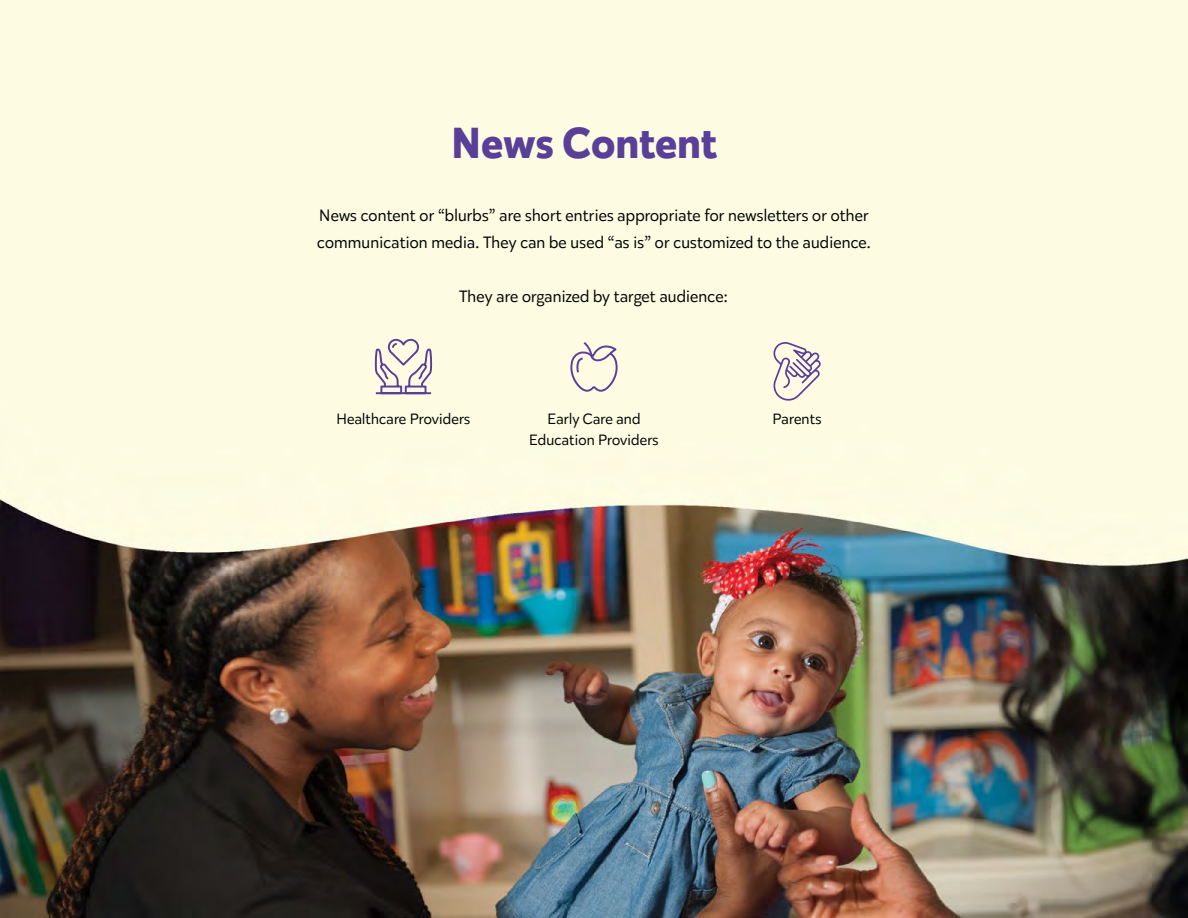
<style>
.page{position:relative;width:1188px;height:918px;background:#fff}
.page>*{position:absolute;margin:0;border:0;box-sizing:border-box;transform-origin:0 0}
.t1{font:700 43.5px "Karu";letter-spacing:.01em;color:#5a3f99}
.t2{font:16.5px/27px "Karu";letter-spacing:.01em;color:#000}
.t3{font:15px "Karu";letter-spacing:.01em;color:#000}
</style>
<div class="page">
<img style="left:0;top:0;width:1188px;height:918px">
<svg style="left:374px;top:337px;width:59px;height:58px;background:#d5ced1"></svg>
<svg style="left:568px;top:340px;width:52px;height:53px;background:#e4dfd7"></svg>
<svg style="left:772px;top:341px;width:49px;height:60px;background:#d9d2d2"></svg>
<h2 class="t1" style="left:451px;top:112px;width:267px">News Content</h2>
<p class="t2" style="left:317px;top:201px;width:555px">News content or “blurbs” are short entries appropriate for newsletters or other communication media. They can be used “as is” or customized to the audience.</p>
<p class="t2" style="left:459px;top:282px;width:271px">They are organized by target audience:</p>
<p class="t3" style="left:337px;top:408px;width:135px">Healthcare Providers</p>
<p class="t3" style="left:547px;top:408px;width:95px">Early Care and</p>
<p class="t3" style="left:773px;top:408px;width:50px">Parents</p>
<p class="t3" style="left:529px;top:429px;width:131px">Education Providers</p>
</div>
